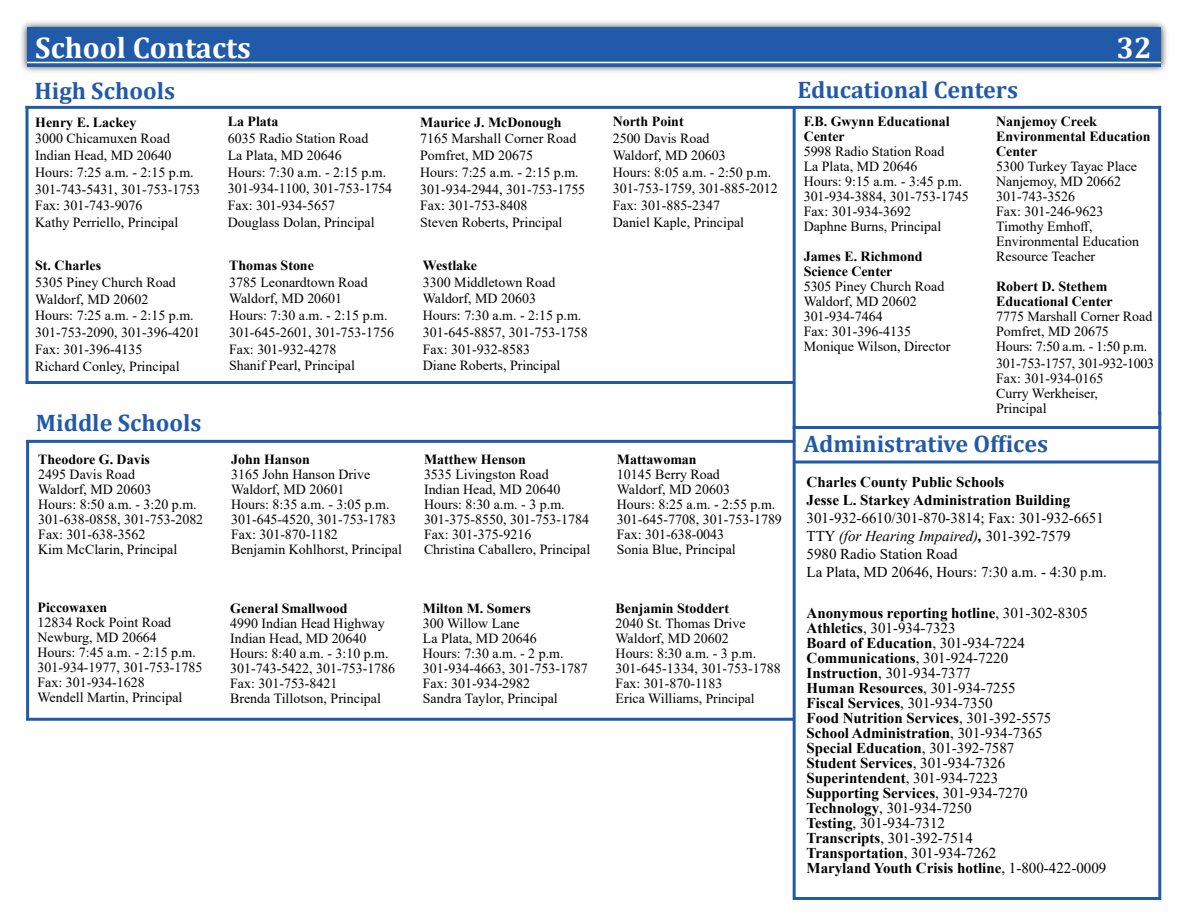
<style>
.page{position:relative;width:1188px;height:918px;background:#fff}
.page>*{position:absolute;margin:0;border:0;box-sizing:border-box;transform-origin:0 0}
.t1{font:700 30px "Cambria";color:#fff}
.t2{font:700 24px "Cambria";color:#215aa8}
.t3{font:700 15px/15px "Times New Roman";color:#000}
.t4{font:15px/18px "Times New Roman";color:#000}
.t5{font:13.95px/15px "Times New Roman";color:#000}
.t6{font:700 13.95px/15px "Times New Roman";color:#000}
.s1{font-size:13.5px}
.s2{font-style:italic}
.s3{font-weight:700;font-style:italic}
.s4{font-weight:400}
</style>
<div class="page">
<hr style="left:26px;top:106px;width:1135px;height:3px;background:#215aa8">
<div style="left:19px;top:20px;width:1150px;height:54px;background:#000;opacity:.75"></div>
<div style="left:27px;top:27px;width:1134px;height:39px;background:#215aa8"></div>
<hr style="left:27px;top:62px;width:1134px;height:1px;background:#fff">
<hr style="left:26px;top:106px;width:2px;height:278px;background:#215aa8">
<hr style="left:793px;top:108px;width:3px;height:792px;background:#215aa8">
<hr style="left:26px;top:441px;width:3px;height:278px;background:#215aa8">
<hr style="left:1158px;top:106px;width:3px;height:309px;background:#215aa8">
<hr style="left:1158px;top:411px;width:3px;height:489px;background:#215aa8">
<hr style="left:26px;top:440px;width:769px;height:3px;background:#215aa8">
<hr style="left:26px;top:381px;width:769px;height:3px;background:#215aa8">
<hr style="left:26px;top:718px;width:768px;height:3px;background:#215aa8">
<hr style="left:793px;top:426px;width:368px;height:3px;background:#215aa8">
<hr style="left:794px;top:460px;width:366px;height:3px;background:#215aa8">
<hr style="left:793px;top:897px;width:366px;height:3px;background:#215aa8">
<h1 class="t1" style="left:35px;top:26px;width:217px">School Contacts</h1>
<h1 class="t1" style="left:1116px;top:26px;width:37px">32</h1>
<h2 class="t2" style="left:34px;top:74px;width:142px">High Schools</h2>
<h2 class="t2" style="left:797px;top:73px;width:222px">Educational Centers</h2>
<p class="t6" style="left:35px;top:114px;width:103px">Henry E. Lackey</p>
<p class="t5" style="left:35px;top:130px;width:167px;line-height:16.8px">3000 Chicamuxen Road<br>Indian Head, MD 20640<br>Hours: 7:25 a.m. - 2:15 p.m.<br>301-743-5431, 301-753-1753<br>Fax: 301-743-9076<br>Kathy Perriello, Principal</p>
<p class="t6" style="left:35px;top:258px;width:67px">St. Charles</p>
<p class="t5" style="left:35px;top:273px;width:167px;line-height:16.8px">5305 Piney Church Road<br>Waldorf, MD 20602<br>Hours: 7:25 a.m. - 2:15 p.m.<br>301-753-2090, 301-396-4201<br>Fax: 301-396-4135<br>Richard Conley, Principal</p>
<h2 class="t2" style="left:36px;top:406px;width:167px">Middle Schools</h2>
<p class="t6" style="left:38px;top:452px;width:113px">Theodore G. Davis</p>
<p class="t5" style="left:38px;top:467px;width:167px">2495 Davis Road<br>Waldorf, MD 20603<br>Hours: 8:50 a.m. - 3:20 p.m.<br>301-638-0858, 301-753-2082<br>Fax: 301-638-3562<br>Kim McClarin, Principal</p>
<p class="t6" style="left:37px;top:600px;width:71px">Piccowaxen</p>
<p class="t5" style="left:37px;top:615px;width:167px">12834 Rock Point Road<br>Newburg, MD 20664<br>Hours: 7:45 a.m. - 2:15 p.m.<br>301-934-1977, 301-753-1785<br>Fax: 301-934-1628<br>Wendell Martin, Principal</p>
<p class="t6" style="left:228px;top:114px;width:52px">La Plata</p>
<p class="t5" style="left:228px;top:130px;width:166px;line-height:16.8px">6035 Radio Station Road<br>La Plata, MD 20646<br>Hours: 7:30 a.m. - 2:15 p.m.<br>301-934-1100, 301-753-1754<br>Fax: 301-934-5657<br>Douglass Dolan, Principal</p>
<p class="t6" style="left:229px;top:257px;width:86px">Thomas Stone</p>
<p class="t5" style="left:229px;top:273px;width:167px;line-height:16.8px">3785 Leonardtown Road<br>Waldorf, MD 20601<br>Hours: 7:30 a.m. - 2:15 p.m.<br>301-645-2601, 301-753-1756<br>Fax: 301-932-4278<br>Shanif Pearl, Principal</p>
<p class="t6" style="left:420px;top:114px;width:143px">Maurice J. McDonough</p>
<p class="t5" style="left:420px;top:130px;width:167px;line-height:16.8px">7165 Marshall Corner Road<br>Pomfret, MD 20675<br>Hours: 7:25 a.m. - 2:15 p.m.<br>301-934-2944, 301-753-1755<br>Fax: 301-753-8408<br>Steven Roberts, Principal</p>
<p class="t6" style="left:423px;top:257px;width:56px">Westlake</p>
<p class="t5" style="left:423px;top:273px;width:167px;line-height:16.8px">3300 Middletown Road<br>Waldorf, MD 20603<br>Hours: 7:30 a.m. - 2:15 p.m.<br>301-645-8857, 301-753-1758<br>Fax: 301-932-8583<br>Diane Roberts, Principal</p>
<p class="t6" style="left:231px;top:452px;width:80px">John Hanson</p>
<p class="t5" style="left:231px;top:467px;width:172px">3165 John Hanson Drive<br>Waldorf, MD 20601<br>Hours: 8:35 a.m. - 3:05 p.m.<br>301-645-4520, 301-753-1783<br>Fax: 301-870-1182<br>Benjamin Kohlhorst, Principal</p>
<p class="t6" style="left:230px;top:600px;width:119px">General Smallwood</p>
<p class="t5" style="left:230px;top:615px;width:167px">4990 Indian Head Highway<br>Indian Head, MD 20640<br>Hours: 8:40 a.m. - 3:10 p.m.<br>301-743-5422, 301-753-1786<br>Fax: 301-753-8421<br>Brenda Tillotson, Principal</p>
<p class="t6" style="left:424px;top:452px;width:103px">Matthew Henson</p>
<p class="t5" style="left:424px;top:467px;width:168px">3535 Livingston Road<br>Indian Head, MD 20640<br>Hours: 8:30 a.m. - 3 p.m.<br>301-375-8550, 301-753-1784<br>Fax: 301-375-9216<br>Christina Caballero, Principal</p>
<p class="t6" style="left:423px;top:600px;width:110px">Milton M. Somers</p>
<p class="t5" style="left:423px;top:615px;width:167px">300 Willow Lane<br>La Plata, MD 20646<br>Hours: 7:30 a.m. - 2 p.m.<br>301-934-4663, 301-753-1787<br>Fax: 301-934-2982<br>Sandra Taylor, Principal</p>
<p class="t6" style="left:613px;top:114px;width:72px">North Point</p>
<p class="t5" style="left:613px;top:130px;width:167px;line-height:16.8px">2500 Davis Road<br>Waldorf, MD 20603<br>Hours: 8:05 a.m. - 2:50 p.m.<br>301-753-1759, 301-885-2012<br>Fax: 301-885-2347<br>Daniel Kaple, Principal</p>
<p class="t6" style="left:617px;top:452px;width:81px">Mattawoman</p>
<p class="t5" style="left:617px;top:467px;width:167px">10145 Berry Road<br>Waldorf, MD 20603<br>Hours: 8:25 a.m. - 2:55 p.m.<br>301-645-7708, 301-753-1789<br>Fax: 301-638-0043<br>Sonia Blue, Principal</p>
<p class="t6" style="left:616px;top:600px;width:115px">Benjamin Stoddert</p>
<p class="t5" style="left:616px;top:615px;width:167px">2040 St. Thomas Drive<br>Waldorf, MD 20602<br>Hours: 8:30 a.m. - 3 p.m.<br>301-645-1334, 301-753-1788<br>Fax: 301-870-1183<br>Erica Williams, <span class="s1">Principal</span></p>
<p class="t6" style="left:804px;top:114px;width:148px">F.B. Gwynn Educational<br>Center</p>
<p class="t5" style="left:804px;top:144px;width:167px">5998 Radio Station Road<br>La Plata, MD 20646<br>Hours: 9:15 a.m. - 3:45 p.m.<br>301-934-3884, 301-753-1745<br>Fax: 301-934-3692<br>Daphne Burns, Principal</p>
<p class="t6" style="left:804px;top:249px;width:120px">James E. Richmond<br>Science Center</p>
<p class="t5" style="left:804px;top:279px;width:148px">5305 Piney Church Road<br>Waldorf, MD 20602<br>301-934-7464<br>Fax: 301-396-4135<br>Monique Wilson, Director</p>
<p class="t6" style="left:996px;top:114px;width:156px">Nanjemoy Creek<br>Environmental Education<br>Center</p>
<p class="t5" style="left:996px;top:159px;width:144px">5300 Turkey Tayac Place<br>Nanjemoy, MD 20662<br>301-743-3526<br>Fax: 301-246-9623<br>Timothy Emhoff,<br>Environmental Education<br>Resource Teacher</p>
<p class="t6" style="left:996px;top:279px;width:118px">Robert D. Stethem<br>Educational Center</p>
<p class="t5" style="left:996px;top:309px;width:158px">7775 Marshall Corner Road<br>Pomfret, MD 20675<br>Hours: 7:50 a.m. - 1:50 p.m.</p>
<p class="t5" style="left:996px;top:355px;width:160px">301-753-1757, 301-932-1003<br>Fax: 301-934-0165<br>Curry Werkheiser,<br>Principal</p>
<h2 class="t2" style="left:804px;top:427px;width:246px">Administrative Offices</h2>
<p class="t3" style="left:807px;top:473px;width:265px;line-height:18px">Charles County Public Schools<br>Jesse L. Starkey Administration Building</p>
<p class="t4" style="left:807px;top:509px;width:302px">301-932-6610/301-870-3814; Fax: 301-932-6651<br>TTY <span class="s2">(for Hearing Impaired)</span><span class="s3">,</span> 301-392-7579<br>5980 Radio Station Road<br>La Plata, MD 20646, Hours: 7:30 a.m. - 4:30 p.m.</p>
<p class="t3" style="left:807px;top:605px;width:301px">Anonymous reporting hotline<span class="s4">, 301-302-8305<br></span>Athletics<span class="s4">, 301-934-7323<br></span>Board of Education<span class="s4">, 301-934-7224<br></span>Communications<span class="s4">, 301-924-7220<br></span>Instruction<span class="s4">, 301-934-7377<br></span>Human Resources<span class="s4">, 301-934-7255<br></span>Fiscal Services<span class="s4">, 301-934-7350<br></span>Food Nutrition Services<span class="s4">, 301-392-5575<br></span>School Administration<span class="s4">, 301-934-7365<br></span>Special Education<span class="s4">, 301-392-7587<br></span>Student Services<span class="s4">, 301-934-7326<br></span>Superintendent<span class="s4">, 301-934-7223<br></span>Supporting Services<span class="s4">, 301-934-7270<br></span>Technology<span class="s4">, 301-934-7250<br></span>Testing<span class="s4">, 301-934-7312<br></span>Transcripts<span class="s4">, 301-392-7514<br></span>Transportation<span class="s4">, 301-934-7262<br></span>Maryland Youth Crisis hotline<span class="s4">, 1-800-422-0009</span></p>
</div>
